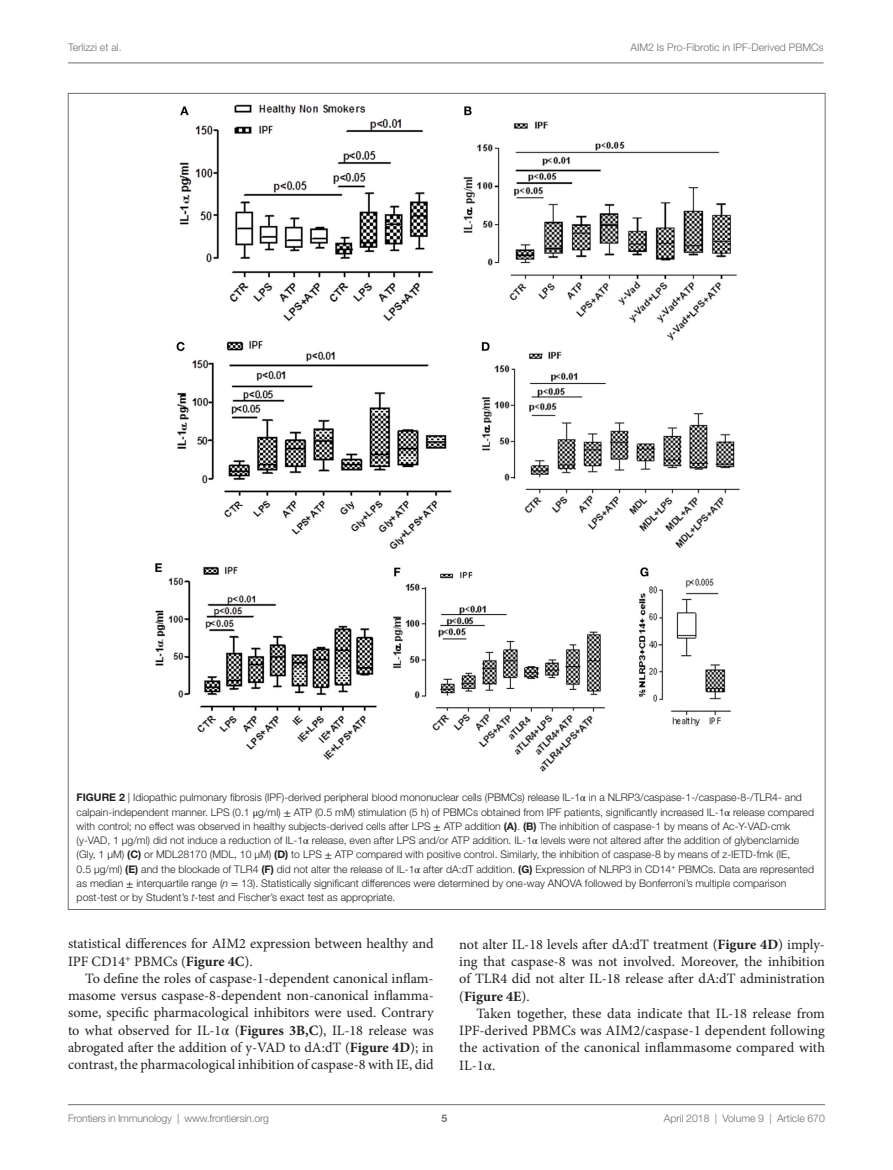
<style>
.page{position:relative;width:893px;height:1170px;background:#fff}
.page>*{position:absolute;margin:0;border:0;box-sizing:border-box;transform-origin:0 0}
.t1{font:14.25px/17.2px "Minion Pro";color:#231f20;text-align:justify}
.t2{font:300 10.5px/14.2px "Helvetica Neue LT Std";color:#231f20}
.t3{font:300 10.5px "Helvetica Neue LT Std";color:#6c6d70}
.t4{font:700 10.5px "Helvetica Neue LT Std";color:#6c6d70}
.s1{font-weight:700}
.s2{font-family:"STIX General";font-weight:400}
.s3{font-style:italic}
.s4{font-family:"STIX General"}
</style>
<div class="page">
<img style="left:155px;top:105px;width:584px;height:666px">
<hr style="left:68px;top:1104px;width:757px;height:1px;background:#6c6d70">
<hr style="left:68px;top:63px;width:756px;height:1px;background:#6c6d70">
<p class="t3" style="left:68px;top:41px;width:55px">Terlizzi et al.</p>
<p class="t3" style="left:630px;top:41px;width:195px">AIM2 Is Pro-Fibrotic in IPF-Derived PBMCs</p>
<p class="t2" style="left:77px;top:790px;width:739px"><span class="s1">FIGURE 2</span> | Idiopathic pulmonary fibrosis (IPF)-derived peripheral blood mononuclear cells (PBMCs) release IL-1<span class="s2">α</span> in a NLRP3/caspase-1-/caspase-8-/TLR4- and calpain-independent manner. LPS (0.1 <span class="s2">μ</span>g/ml) <span class="s2">±</span> ATP (0.5 mM) stimulation (5 h) of PBMCs obtained from IPF patients, significantly increased IL-1<span class="s2">α</span> release compared with control; no effect was observed in healthy subjects-derived cells after LPS <span class="s2">±</span> ATP addition <span class="s1">(A)</span>. <span class="s1">(B)</span> The inhibition of caspase-1 by means of Ac-Y-VAD-cmk (y-VAD, 1 µg/ml) did not induce a reduction of IL-1<span class="s2">α</span> release, even after LPS and/or ATP addition. IL-1<span class="s2">α</span> levels were not altered after the addition of glybenclamide (Gly, 1 µM) <span class="s1">(C)</span> or MDL28170 (MDL, 10 µM) <span class="s1">(D)</span> to LPS <span class="s2">±</span> ATP compared with positive control. Similarly, the inhibition of caspase-8 by means of z-IETD-fmk (IE,<br>0.5 µg/ml) <span class="s1">(E)</span> and the blockade of TLR4 <span class="s1">(F)</span> did not alter the release of IL-1<span class="s2">α</span> after dA:dT addition. <span class="s1">(G)</span> Expression of NLRP3 in CD14<sup>+</sup> PBMCs. Data are represented as median <span class="s2">±</span> interquartile range (<span class="s3">n</span> <span class="s2">=</span> 13). Statistically significant differences were determined by one-way ANOVA followed by Bonferroni’s multiple comparison post-test or by Student’s <span class="s3">t</span>-test and Fischer’s exact test as appropriate.</p>
<h1 class="t1" style="left:68px;top:935px;width:367px">statistical differences for AIM2 expression between healthy and<br>IPF CD14<sup>+</sup> PBMCs (<span class="s1">Figure 4C</span>).</h1>
<p class="t1" style="left:68px;top:969px;width:367px;text-indent:17px">To define the roles of caspase-1-dependent canonical inflam&shy;masome versus caspase-8-dependent non-canonical inflamma&shy;some, specific pharmacological inhibitors were used. Contrary to what observed for IL-1<span class="s4">α</span> (<span class="s1">Figures 3B,C</span>), IL-18 release was abrogated after the addition of y-VAD to dA:dT (<span class="s1">Figure 4D</span>); in contrast, the pharmacological inhibition of caspase-8 with IE, did</p>
<h1 class="t1" style="left:459px;top:935px;width:367px">not alter IL-18 levels after dA:dT treatment (<span class="s1">Figure 4D</span>) imply&shy;ing that caspase-8 was not involved. Moreover, the inhibition of TLR4 did not alter IL-18 release after dA:dT administration (<span class="s1">Figure 4E</span>).</h1>
<h1 class="t1" style="left:459px;top:1004px;width:367px;text-indent:17px">Taken together, these data indicate that IL-18 release from IPF-derived PBMCs was AIM2/caspase-1 dependent following the activation of the canonical inflammasome compared with IL-1<span class="s4">α</span>.</h1>
<p class="t3" style="left:68px;top:1111px;width:203px">Frontiers in Immunology | www.frontiersin.org</p>
<p class="t3" style="left:664px;top:1111px;width:163px">April 2018 | Volume 9 | Article 670</p>
<p class="t4" style="left:441px;top:1111px;width:7px">5</p>
</div>
